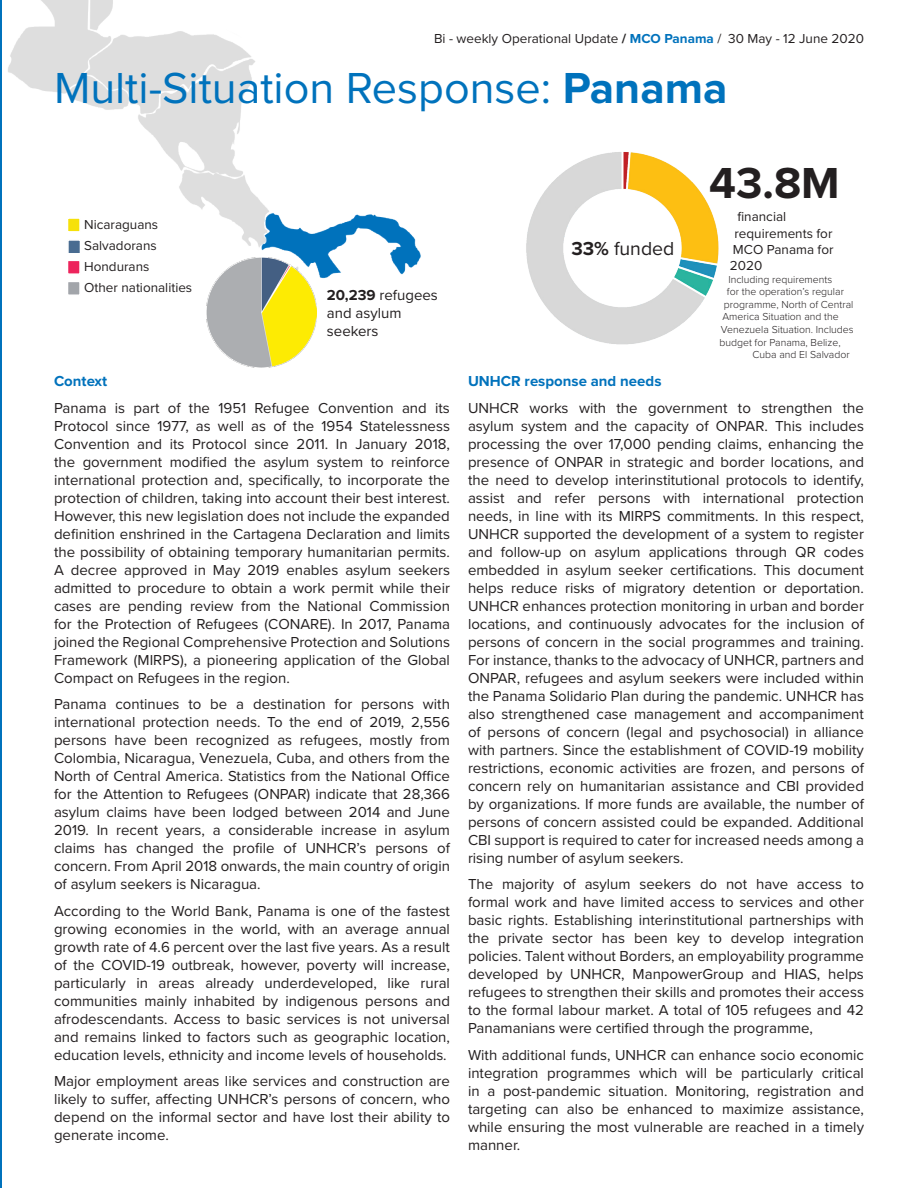
<style>
.page{position:relative;width:918px;height:1188px;background:#fff}
.page>*{position:absolute;margin:0;border:0;box-sizing:border-box;transform-origin:0 0}
.t1{font:45px "Proxima Nova";color:#0072bc}
.t2{font:700 45px "Proxima Nova";color:#231f20}
.t3{font:19.5px "Proxima Nova";color:#231f20}
.t4{font:15px/18px "Proxima Nova";color:#231f20;text-align:justify}
.t5{font:700 15px "Proxima Nova";color:#0072bc}
.t6{font:13.5px "Proxima Nova";color:#231f20}
.t7{font:300 10.5px "Proxima Nova";color:#231f20}
.s1{font-weight:700}
.s2{font-weight:700;color:#0072bc}
</style>
<div class="page">
<img style="left:526px;top:152px;width:193px;height:193px">
<hr style="left:0;top:0;width:2px;height:1188px;background:#0072bc">
<img style="left:8px;top:0;width:413px;height:279px">
<div style="left:67px;top:217px;width:14px;height:16px;background:#f6e10a;border:2px solid #fff"></div>
<div style="left:67px;top:239px;width:14px;height:16px;background:#496c91;border:2px solid #fff"></div>
<div style="left:67px;top:260px;width:14px;height:15px;background:#ed245c;border:2px solid #fff"></div>
<div style="left:67px;top:281px;width:14px;height:15px;background:#a2a5aa;border:2px solid #fff"></div>
<img style="left:206px;top:257px;width:111px;height:111px">
<p class="t6" style="left:434px;top:29px;width:431px">Bi - weekly Operational Update <span class="s1">/</span> <span class="s2">MCO Panama</span> / 30 May - 12 June 2020</p>
<p class="t1" style="left:54px;top:54px;width:675px">Multi-Situation Response: <span class="s1">Panama</span></p>
<p class="t6" style="left:84px;top:215px;width:75px">Nicaraguans</p>
<p class="t6" style="left:84px;top:236px;width:74px">Salvadorans</p>
<p class="t6" style="left:84px;top:257px;width:67px">Hondurans</p>
<p class="t6" style="left:84px;top:278px;width:110px">Other nationalities</p>
<p class="t4" style="left:327px;top:285px;width:112px;text-align:left"><span class="s1">20,239</span> refugees and asylum seekers</p>
<p class="t5" style="left:54px;top:370px;width:55px">Context</p>
<p class="t4" style="left:54px;top:398px;width:398px">Panama is part of the 1951 Refugee Convention and its Protocol since 1977, as well as of the 1954 Statelessness Convention and its Protocol since 2011. In January 2018, the government modified the asylum system to reinforce international protection and, specifically, to incorporate the protection of children, taking into account their best interest.<br>However, this new legislation does not include the expanded definition enshrined in the Cartagena Declaration and limits the possibility of obtaining temporary humanitarian permits.<br>A decree approved in May 2019 enables asylum seekers admitted to procedure to obtain a work permit while their cases are pending review from the National Commission for the Protection of Refugees (CONARE). In 2017, Panama joined the Regional Comprehensive Protection and Solutions Framework (MIRPS), a pioneering application of the Global Compact on Refugees in the region.</p>
<p class="t4" style="left:54px;top:694px;width:398px">Panama continues to be a destination for persons with international protection needs. To the end of 2019, 2,556 persons have been recognized as refugees, mostly from Colombia, Nicaragua, Venezuela, Cuba, and others from the North of Central America. Statistics from the National Office for the Attention to Refugees (ONPAR) indicate that 28,366 asylum claims have been lodged between 2014 and June 2019. In recent years, a considerable increase in asylum claims has changed the profile of UNHCR’s persons of concern. From April 2018 onwards, the main country of origin of asylum seekers is Nicaragua.</p>
<p class="t4" style="left:54px;top:901px;width:398px">According to the World Bank, Panama is one of the fastest growing economies in the world, with an average annual growth rate of 4.6 percent over the last five years. As a result of the COVID-19 outbreak, however, poverty will increase, particularly in areas already underdeveloped, like rural communities mainly inhabited by indigenous persons and afrodescendants. Access to basic services is not universal and remains linked to factors such as geographic location, education levels, ethnicity and income levels of households.</p>
<p class="t4" style="left:54px;top:1071px;width:398px">Major employment areas like services and construction are likely to suffer, affecting UNHCR’s persons of concern, who depend on the informal sector and have lost their ability to generate income.</p>
<p class="t3" style="left:571px;top:234px;width:105px"><span class="s1">33%</span> funded</p>
<p class="t2" style="left:709px;top:150px;width:132px">43.8M</p>
<p class="t6" style="left:737px;top:207px;width:50px">financial</p>
<p class="t6" style="left:734px;top:223px;width:100px">requirements for</p>
<p class="t6" style="left:733px;top:239px;width:102px">MCO Panama for</p>
<p class="t6" style="left:730px;top:256px;width:34px">2020</p>
<p class="t7" style="left:728px;top:271px;width:105px">Including requirements</p>
<p class="t7" style="left:727px;top:284px;width:119px">for the operation’s regular</p>
<p class="t7" style="left:724px;top:297px;width:131px">programme, North of Central</p>
<p class="t7" style="left:722px;top:309px;width:118px">America Situation and the</p>
<p class="t7" style="left:721px;top:322px;width:134px">Venezuela Situation. Includes</p>
<p class="t7" style="left:719px;top:334px;width:123px">budget for Panama, Belize,</p>
<p class="t7" style="left:752px;top:347px;width:99px">Cuba and El Salvador</p>
<p class="t5" style="left:468px;top:370px;width:195px">UNHCR response and needs</p>
<p class="t4" style="left:468px;top:398px;width:398px">UNHCR works with the government to strengthen the asylum system and the capacity of ONPAR. This includes processing the over 17,000 pending claims, enhancing the presence of ONPAR in strategic and border locations, and the need to develop interinstitutional protocols to identify, assist and refer persons with international protection needs, in line with its MIRPS commitments. In this respect, UNHCR supported the development of a system to register and follow-up on asylum applications through QR codes embedded in asylum seeker certifications. This document helps reduce risks of migratory detention or deportation.<br>UNHCR enhances protection monitoring in urban and border locations, and continuously advocates for the inclusion of persons of concern in the social programmes and training.<br>For instance, thanks to the advocacy of UNHCR, partners and ONPAR, refugees and asylum seekers were included within the Panama Solidario Plan during the pandemic. UNHCR has also strengthened case management and accompaniment of persons of concern (legal and psychosocial) in alliance with partners. Since the establishment of COVID-19 mobility restrictions, economic activities are frozen, and persons of concern rely on humanitarian assistance and CBI provided by organizations. If more funds are available, the number of persons of concern assisted could be expanded. Additional CBI support is required to cater for increased needs among a rising number of asylum seekers.</p>
<p class="t4" style="left:468px;top:874px;width:398px">The majority of asylum seekers do not have access to formal work and have limited access to services and other basic rights. Establishing interinstitutional partnerships with the private sector has been key to develop integration policies. Talent without Borders, an employability programme developed by UNHCR, ManpowerGroup and HIAS, helps refugees to strengthen their skills and promotes their access to the formal labour market. A total of 105 refugees and 42<br>Panamanians were certified through the programme,</p>
<p class="t4" style="left:468px;top:1045px;width:398px">With additional funds, UNHCR can enhance socio economic integration programmes which will be particularly critical in a post-pandemic situation. Monitoring, registration and targeting can also be enhanced to maximize assistance, while ensuring the most vulnerable are reached in a timely manner.</p>
</div>
